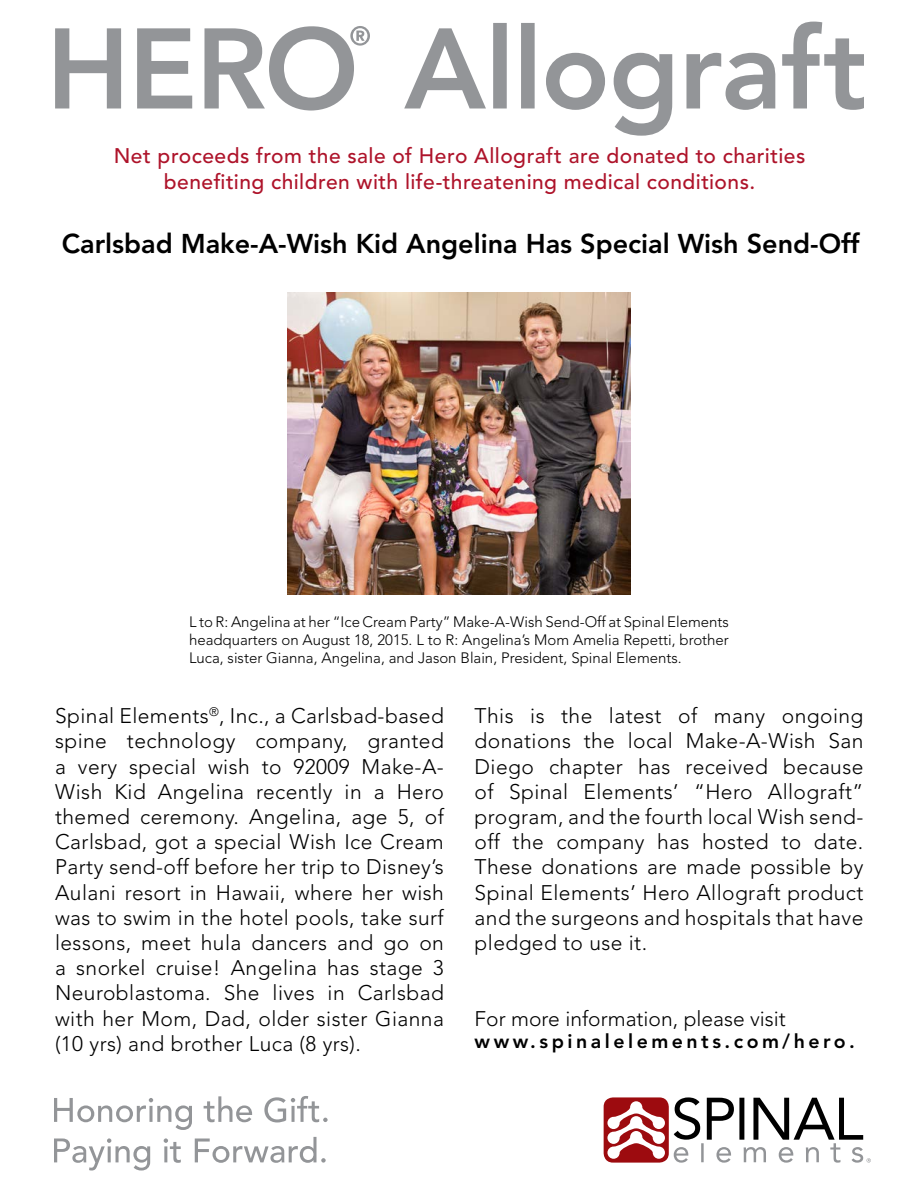
<style>
.page{position:relative;width:918px;height:1188px;background:#fff}
.page>*{position:absolute;margin:0;border:0;box-sizing:border-box;transform-origin:0 0}
.t1{font:800 27px "Avenir LT Std";color:#000}
.t2{font:300 21px/25.2px "Avenir LT Std";letter-spacing:.02em;color:#000;text-align:justify}
.t3{font:500 21px "Avenir LT Std";letter-spacing:.02em;color:#ae132a}
.t4{font:300 21px "Avenir LT Std";color:#000}
.t5{font:800 19.5px "Avenir LT Std";letter-spacing:.18em;color:#000}
.t6{font:300 15px/18px "Avenir LT Std";color:#000;text-align:justify}
</style>
<div class="page">
<svg style="left:55px;top:22px;width:809px;height:114px"></svg>
<img style="left:288px;top:293px;width:342px;height:301px">
<div style="left:604px;top:1097px;width:65px;height:66px;background:#9d0b0f;border-radius:9px"></div>
<svg style="left:607px;top:1101px;width:58px;height:58px"></svg>
<svg style="left:674px;top:1097px;width:197px;height:66px"></svg>
<svg style="left:54px;top:1137px;width:272px;height:34px"></svg>
<svg style="left:54px;top:1096px;width:274px;height:34px"></svg>
<p class="t3" style="left:114px;top:144px;width:693px">Net proceeds from the sale of Hero Allograft are donated to charities</p>
<p class="t3" style="left:164px;top:169px;width:593px">benefiting children with life-threatening medical conditions.</p>
<p class="t1" style="left:62px;top:228px;width:800px">Carlsbad Make-A-Wish Kid Angelina Has Special Wish Send-Off</p>
<p class="t6" style="left:189px;top:613px;width:541px">L to R: Angelina at her “Ice Cream Party” Make-A-Wish Send-Off at Spinal Elements headquarters on August 18, 2015. L to R: Angelina’s Mom Amelia Repetti, brother Luca, sister Gianna, Angelina, and Jason Blain, President, Spinal Elements.</p>
<p class="t2" style="left:55px;top:704px;width:390px">Spinal Elements<sup>®</sup>, Inc., a Carlsbad-based spine technology company, granted a very special wish to 92009 Make-A-Wish Kid Angelina recently in a Hero themed ceremony. Angelina, age 5, of Carlsbad, got a special Wish Ice Cream Party send-off before her trip to Disney’s Aulani resort in Hawaii, where her wish was to swim in the hotel pools, take surf lessons, meet hula dancers and go on a snorkel cruise! Angelina has stage 3<br>Neuroblastoma. She lives in Carlsbad with her Mom, Dad, older sister Gianna (10 yrs) and brother Luca (8 yrs).</p>
<p class="t2" style="left:475px;top:704px;width:390px">This is the latest of many ongoing donations the local Make-A-Wish San Diego chapter has received because of Spinal Elements’ “Hero Allograft” program, and the fourth local Wish send&shy;off the company has hosted to date.<br>These donations are made possible by Spinal Elements’ Hero Allograft product and the surgeons and hospitals that have pledged to use it.</p>
<p class="t4" style="left:475px;top:1006px;width:313px">For more information, please visit</p>
<p class="t5" style="left:475px;top:1030px;width:382px">www.spinalelements.com/hero.</p>
</div>
